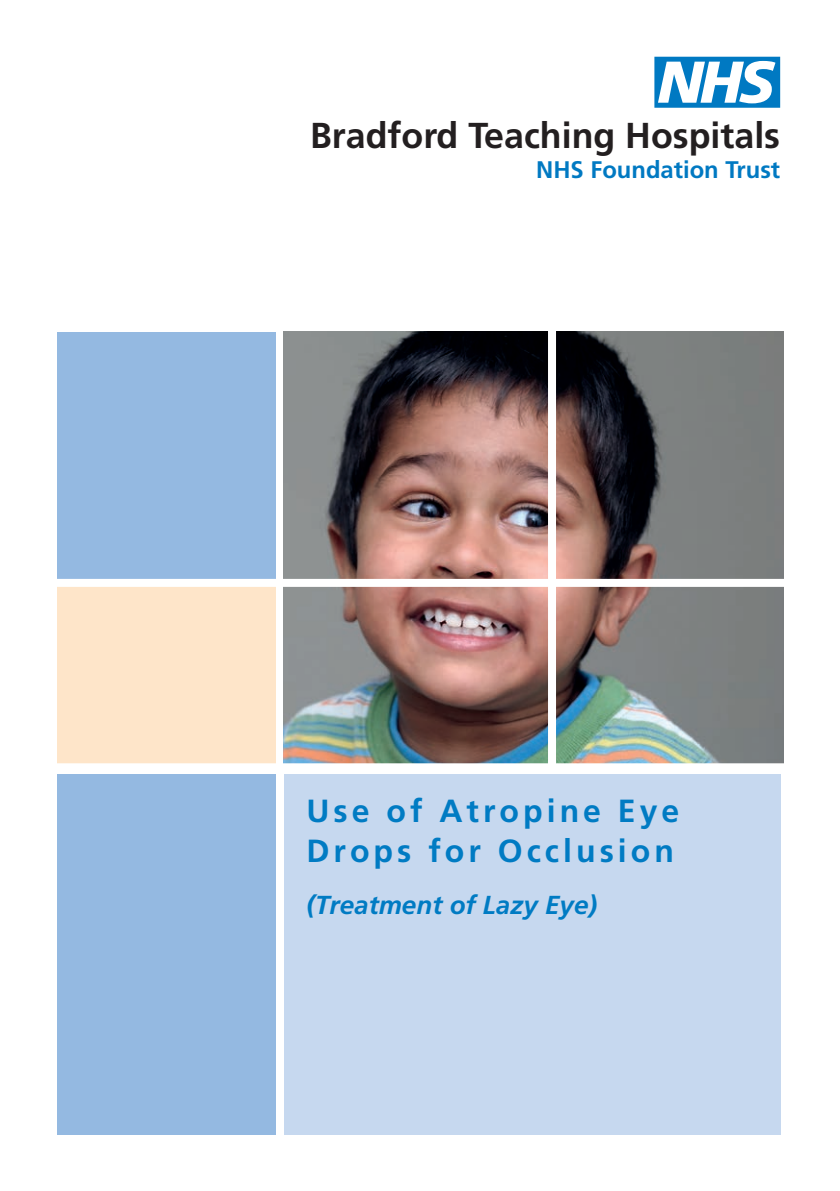
<style>
.page{position:relative;width:840px;height:1191px;background:#fff}
.page>*{position:absolute;margin:0;border:0;box-sizing:border-box;transform-origin:0 0}
.t1{font:700 36px "Frutiger";color:#231f20}
.t2{font:700 32px/40px "Frutiger";letter-spacing:.125em;color:#007bc3}
.t3{font:italic 700 26px "Frutiger";color:#007bc3}
.t4{font:700 24px "Frutiger";color:#0079c2}
</style>
<div class="page">
<div style="left:57px;top:332px;width:218px;height:248px;background:#94b9e1"></div>
<div style="left:57px;top:586px;width:218px;height:179px;background:#fee5c9"></div>
<div style="left:57px;top:774px;width:218px;height:360px;background:#94b9e1"></div>
<div style="left:283px;top:774px;width:497px;height:360px;background:#c6d8ef"></div>
<img style="left:283px;top:332px;width:499px;height:431px">
<div style="left:547px;top:313px;width:8px;height:458px;background:#fff"></div>
<div style="left:0;top:579px;width:839px;height:8px;background:#fff"></div>
<svg style="left:654px;top:57px;width:125px;height:51px"></svg>
<div style="left:0;top:763px;width:826px;height:8px;background:#fff"></div>
<p class="t1" style="left:310px;top:115px;width:471px">Bradford Teaching Hospitals</p>
<p class="t4" style="left:536px;top:156px;width:245px">NHS Foundation Trust</p>
<p class="t2" style="left:306px;top:790px;width:374px">Use of Atropine Eye<br>Drops for Occlusion</p>
<p class="t3" style="left:306px;top:889px;width:292px">(Treatment of Lazy Eye)</p>
</div>
